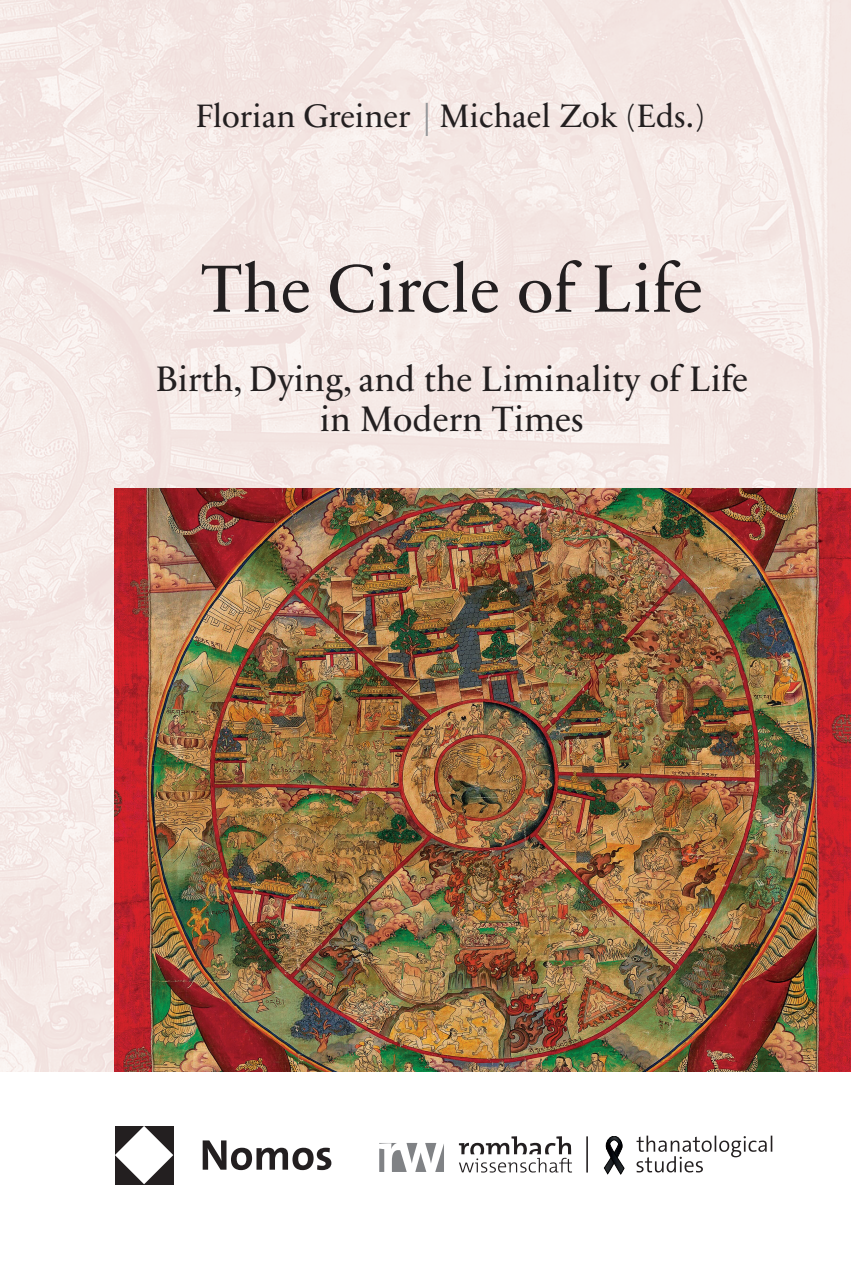
<style>
.page{position:relative;width:851px;height:1270px;background:#fff}
.page>*{position:absolute;margin:0;border:0;box-sizing:border-box;transform-origin:0 0}
.t1{font:68px "Sabon Next LT Pro";color:#231f20}
.t2{font:36px/40px "Sabon Next LT Pro";color:#231f20;text-align:center}
.t3{font:33px "Sabon Next LT Pro";color:#231f20}
.s1{font-weight:700;color:#939598}
</style>
<div class="page">
<img style="left:0;top:0;width:850px;height:1071px">
<img style="left:114px;top:488px;width:736px;height:583px">
<svg style="left:379px;top:1143px;width:65px;height:29px"></svg>
<svg style="left:459px;top:1136px;width:113px;height:37px"></svg>
<hr style="left:586px;top:1136px;width:2px;height:36px;background:#231f20">
<svg style="left:604px;top:1136px;width:20px;height:38px"></svg>
<svg style="left:203px;top:1140px;width:128px;height:30px"></svg>
<svg style="left:115px;top:1126px;width:58px;height:58px"></svg>
<svg style="left:636px;top:1136px;width:136px;height:36px"></svg>
<p class="t3" style="left:196px;top:90px;width:511px">Florian Greiner <span class="s1">|</span> Michael Zok (Eds.)</p>
<h1 class="t1" style="left:201px;top:236px;width:503px">The Circle of Life</h1>
<p class="t2" style="left:156px;top:358px;width:594px">Birth, Dying, and the Liminality of Life in Modern Times</p>
</div>
